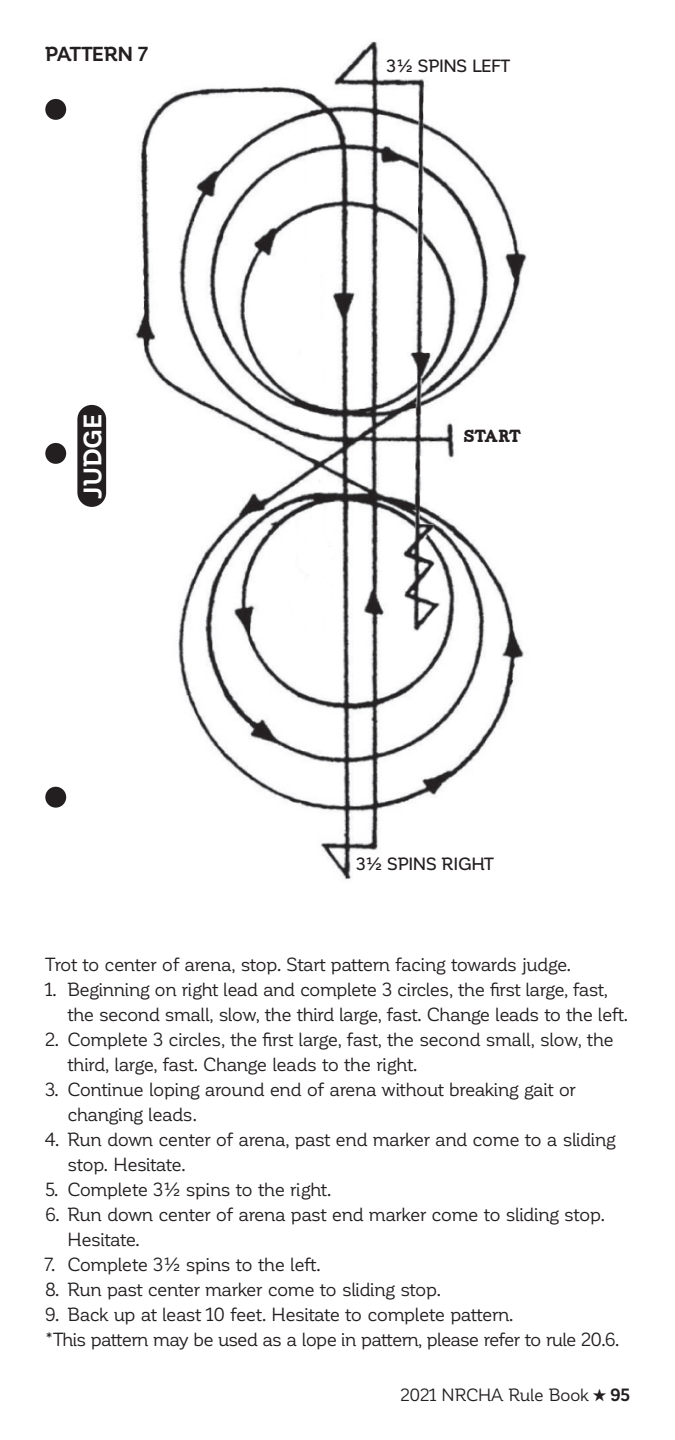
<style>
.page{position:relative;width:675px;height:1440px;background:#fff}
.page>*{position:absolute;margin:0;border:0;box-sizing:border-box;transform-origin:0 0}
.t1{font:700 25px "Corporative";letter-spacing:-.01em;color:#fff}
.t2{font:700 20px "Corporative";letter-spacing:-.015em;color:#231f20}
.t3{font:18.75px/25px "Corporative";letter-spacing:-.03em;color:#231f20}
.t4{font:500 17.5px "Corporative";letter-spacing:-.005em;color:#231f20}
.t5{font:17.5px "Corporative";letter-spacing:-.015em;color:#231f20}
.t6{font:17.5px "Carton";letter-spacing:-.08em;color:#231f20}
.s1{font-weight:700}
</style>
<div class="page">
<img style="left:135px;top:41px;width:392px;height:839px">
<div style="left:45px;top:99px;width:21px;height:21px;background:#231f20;border-radius:50%"></div>
<div style="left:45px;top:443px;width:21px;height:21px;background:#231f20;border-radius:50%"></div>
<div style="left:45px;top:787px;width:21px;height:21px;background:#231f20;border-radius:50%"></div>
<div style="left:77px;top:405px;width:29px;height:102px;background:#231f20;border-radius:14px"></div>
<p class="t2" style="left:45px;top:43px;width:104px">PATTERN 7</p>
<h1 class="t1" style="left:79px;top:499px;width:86px;rotate:-90deg">JUDGE</h1>
<p class="t4" style="left:387px;top:56px;width:125px">3½ SPINS LEFT</p>
<p class="t6" style="left:463px;top:428px;width:60px">START</p>
<p class="t4" style="left:356px;top:854px;width:139px">3½ SPINS RIGHT</p>
<p class="t3" style="left:45px;top:953px;width:528px">Trot to center of arena, stop. Start pattern facing towards judge.</p>
<p class="t3" style="left:68px;top:978px;width:562px;text-indent:-22px">1. Beginning on right lead and complete 3 circles, the first large, fast, the second small, slow, the third large, fast. Change leads to the left.</p>
<p class="t3" style="left:68px;top:1028px;width:548px;text-indent:-22px">2. Complete 3 circles, the first large, fast, the second small, slow, the third, large, fast. Change leads to the right.</p>
<p class="t3" style="left:68px;top:1078px;width:510px;text-indent:-22px">3. Continue loping around end of arena without breaking gait or changing leads.</p>
<p class="t3" style="left:68px;top:1128px;width:550px;text-indent:-22px">4. Run down center of arena, past end marker and come to a sliding stop. Hesitate.</p>
<p class="t3" style="left:45px;top:1178px;width:288px">5. Complete 3½ spins to the right.</p>
<p class="t3" style="left:68px;top:1203px;width:539px;text-indent:-22px">6. Run down center of arena past end marker come to sliding stop.<br>Hesitate.</p>
<p class="t3" style="left:45px;top:1252px;width:277px">7. Complete 3½ spins to the left.</p>
<p class="t3" style="left:45px;top:1277px;width:398px">8. Run past center marker come to sliding stop.</p>
<p class="t3" style="left:45px;top:1302px;width:576px">9. Back up at least 10 feet. Hesitate to complete pattern.<br>*This pattern may be used as a lope in pattern, please refer to rule 20.6.</p>
<p class="t5" style="left:400px;top:1385px;width:231px">2021 NRCHA Rule Book ★ <span class="s1">95</span></p>
</div>
